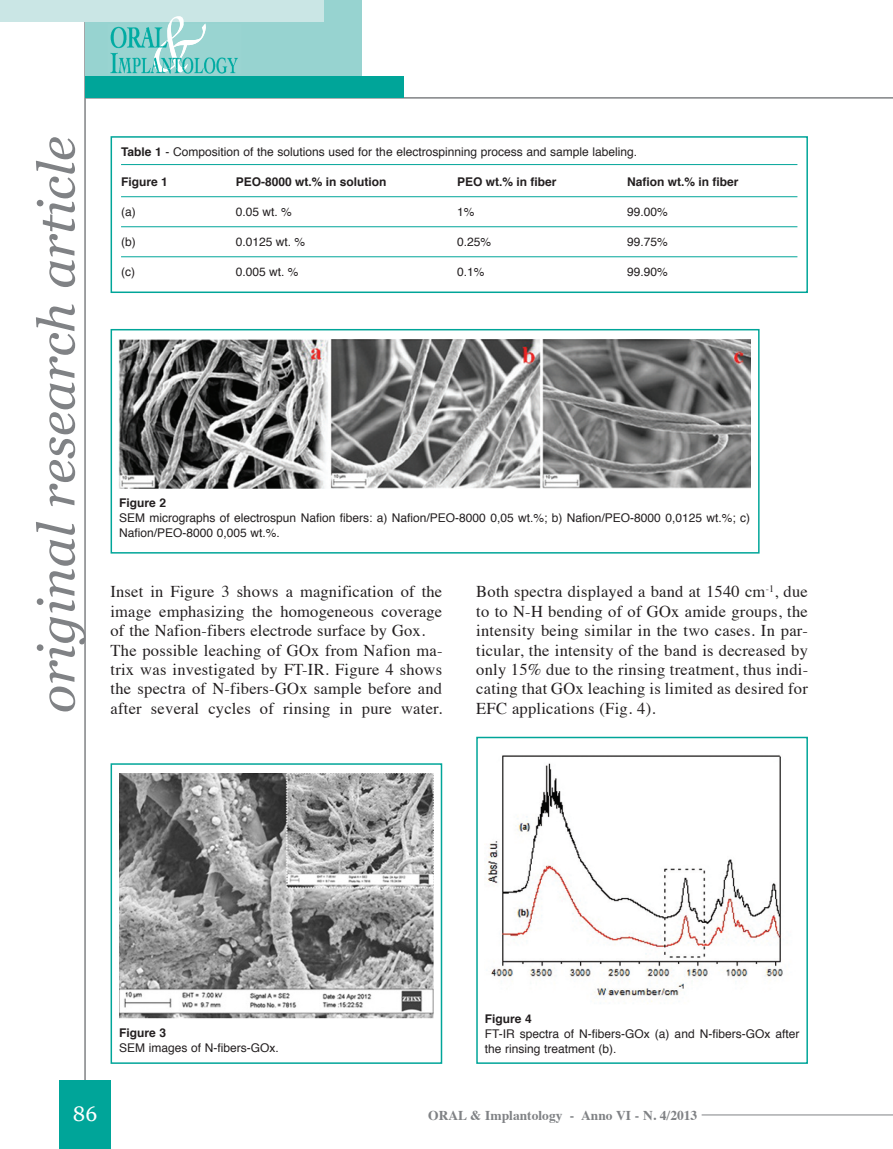
<style>
.page{position:relative;width:893px;height:1149px;background:#fff}
.page>*{position:absolute;margin:0;border:0;box-sizing:border-box;transform-origin:0 0}
.t1{font:italic 51px "Georgia";color:#808285;scale:1.04 1}
.t2{font:21px "Georgia";color:#fff}
.t3{font:16.5px/19.4px "Times";letter-spacing:.015em;color:#231f20}
.t4{font:700 13.5px "Times";color:#808285}
.t5{font:12px/15px "Helvetica";color:#231f20}
.t6{font:700 12px "Helvetica";color:#231f20}
.s1{font-weight:700}
</style>
<div class="page">
<hr style="left:702px;top:1114px;width:191px;height:1px;background:#808285">
<hr style="left:84px;top:0;width:2px;height:1148px;background:#808285">
<div style="left:60px;top:1080px;width:51px;height:68px;background:#00a599"></div>
<hr style="left:85px;top:97px;width:808px;height:2px;background:#808285">
<div style="left:85px;top:0;width:276px;height:96px;background:#97d3d0"></div>
<div style="left:85px;top:77px;width:319px;height:21px;background:#00a599"></div>
<div style="left:0;top:0;width:323px;height:21px;background:#cae6e5"></div>
<svg style="left:154px;top:16px;width:52px;height:8px"></svg>
<img style="left:110px;top:26px;width:128px;height:48px">
<img style="left:154px;top:24px;width:52px;height:48px">
<div style="left:111px;top:136px;width:697px;height:157px;border:2px solid #00a599"></div>
<hr style="left:121px;top:164px;width:676px;height:1px;background:#00a599">
<hr style="left:121px;top:196px;width:676px;height:1px;background:#00a599">
<hr style="left:121px;top:226px;width:676px;height:1px;background:#00a599">
<hr style="left:121px;top:256px;width:676px;height:1px;background:#00a599">
<img style="left:119px;top:339px;width:631px;height:149px">
<div style="left:111px;top:329px;width:649px;height:224px;border:2px solid #00a599"></div>
<img style="left:119px;top:773px;width:314px;height:245px">
<div style="left:111px;top:763px;width:331px;height:300px;border:2px solid #00a599"></div>
<img style="left:486px;top:755px;width:297px;height:249px">
<div style="left:476px;top:736px;width:332px;height:327px;border:2px solid #00a599"></div>
<h1 class="t1" style="left:28px;top:713px;width:556px;rotate:-90deg">original research article</h1>
<p class="t5" style="left:121px;top:145px;width:518px"><span class="s1">Table 1</span> - Composition of the solutions used for the electrospinning process and sample labeling.</p>
<p class="t6" style="left:121px;top:176px;width:48px">Figure 1</p>
<p class="t6" style="left:236px;top:176px;width:152px">PEO-8000 wt.% in solution</p>
<p class="t6" style="left:457px;top:176px;width:101px">PEO wt.% in fiber</p>
<p class="t6" style="left:627px;top:176px;width:113px">Nafion wt.% in fiber</p>
<p class="t5" style="left:121px;top:205px;width:16px">(a)</p>
<p class="t5" style="left:236px;top:205px;width:58px">0.05 wt. %</p>
<p class="t5" style="left:457px;top:205px;width:19px">1%</p>
<p class="t5" style="left:627px;top:205px;width:42px">99.00%</p>
<p class="t5" style="left:121px;top:235px;width:16px">(b)</p>
<p class="t5" style="left:236px;top:235px;width:71px">0.0125 wt. %</p>
<p class="t5" style="left:457px;top:235px;width:36px">0.25%</p>
<p class="t5" style="left:627px;top:235px;width:42px">99.75%</p>
<p class="t5" style="left:121px;top:265px;width:15px">(c)</p>
<p class="t5" style="left:236px;top:265px;width:64px">0.005 wt. %</p>
<p class="t5" style="left:457px;top:265px;width:29px">0.1%</p>
<p class="t5" style="left:627px;top:265px;width:42px">99.90%</p>
<p class="t6" style="left:119px;top:498px;width:49px">Figure 2</p>
<p class="t5" style="left:119px;top:511px;width:633px">SEM micrographs of electrospun Nafion fibers: a) Nafion/PEO-8000 0,05 wt.%; b) Nafion/PEO-8000 0,0125 wt.%; c)<br>Nafion/PEO-8000 0,005 wt.%.</p>
<p class="t3" style="left:111px;top:583px;width:333px">Inset in Figure 3 shows a magnification of the image emphasizing the homogeneous coverage of the Nafion-fibers electrode surface by Gox.<br>The possible leaching of GOx from Nafion ma&shy;trix was investigated by FT-IR. Figure 4 shows the spectra of N-fibers-GOx sample before and after several cycles of rinsing in pure water.</p>
<p class="t3" style="left:476px;top:583px;width:333px;text-align:justify">Both spectra displayed a band at 1540 cm<sup>-1</sup>, due to to N-H bending of of GOx amide groups, the intensity being similar in the two cases. In par&shy;ticular, the intensity of the band is decreased by only 15% due to the rinsing treatment, thus indi&shy;cating that GOx leaching is limited as desired for EFC applications (Fig. 4).</p>
<p class="t2" style="left:73px;top:1100px;width:26px">86</p>
<p class="t6" style="left:119px;top:1027px;width:49px">Figure 3</p>
<p class="t5" style="left:119px;top:1040px;width:161px">SEM images of N-fibers-GOx.</p>
<p class="t6" style="left:485px;top:1013px;width:49px">Figure 4</p>
<p class="t5" style="left:485px;top:1026px;width:316px">FT-IR spectra of N-fibers-GOx (a) and N-fibers-GOx after the rinsing treatment (b).</p>
<p class="t4" style="left:428px;top:1109px;width:271px">Oral &amp; Implantology - anno VI - n. 4/2013</p>
</div>
